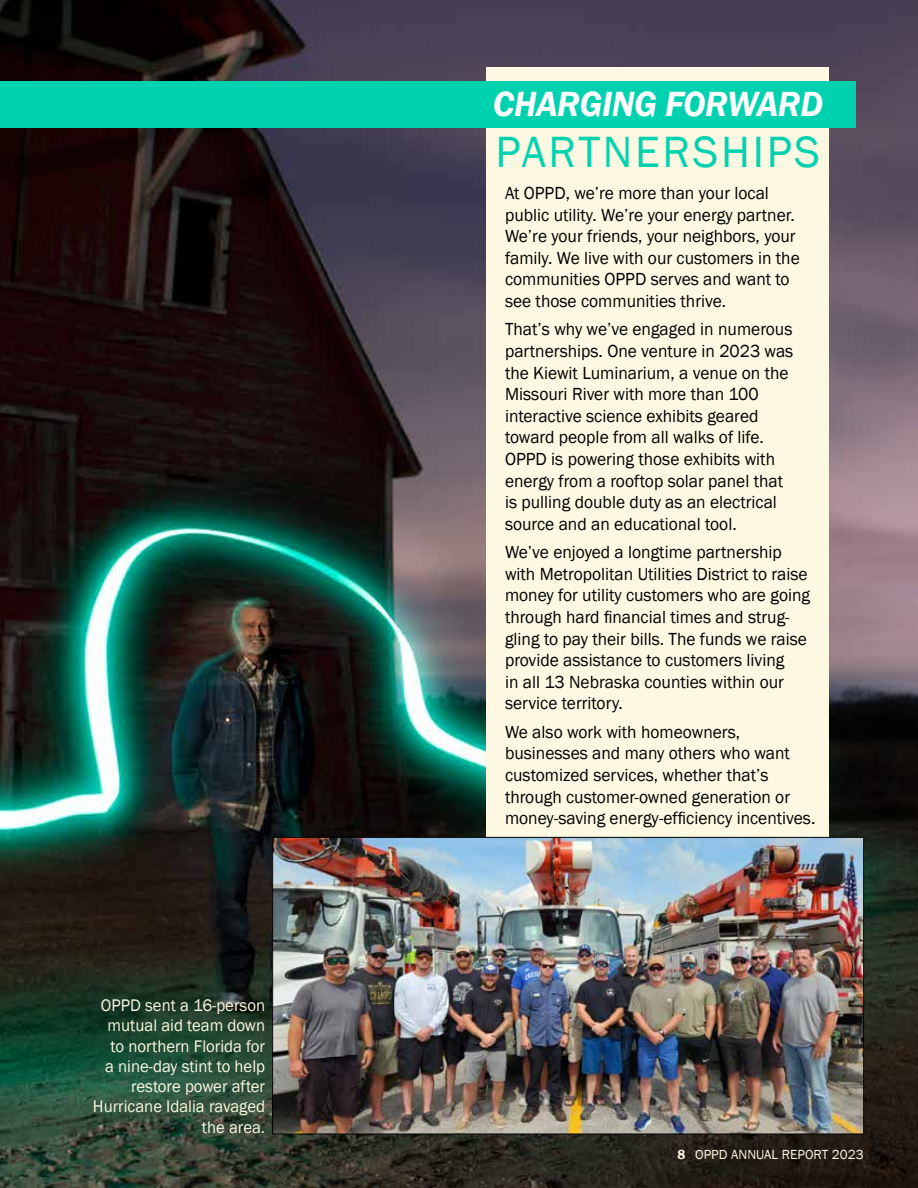
<style>
.page{position:relative;width:918px;height:1188px;background:#fff}
.page>*{position:absolute;margin:0;border:0;box-sizing:border-box;transform-origin:0 0}
.t1{font:45px "Franklin Gothic";letter-spacing:.06em;color:#00d2af}
.t2{font:italic 600 36px "Franklin Gothic";letter-spacing:-.01em;color:#fff}
.t3{font:18px/21.6px "Franklin Gothic";color:#000}
.t4{font:17.25px/20.2px "Franklin Gothic";color:#fcf8e1;text-align:right}
.t5{font:13.5px "Franklin Gothic";color:#fcf8e1}
.s1{font-weight:600}
</style>
<div class="page">
<img style="left:0;top:0;width:918px;height:1188px">
<div style="left:486px;top:68px;width:343px;height:769px;background:#fcf8e1"></div>
<div style="left:0;top:81px;width:855px;height:46px;background:#00d2af"></div>
<img style="left:274px;top:839px;width:588px;height:293px">
<div style="left:272px;top:837px;width:592px;height:297px;border:1px solid #000"></div>
<p class="t4" style="left:93px;top:996px;width:174px">OPPD sent a 16-person mutual aid team down to northern Florida for<br>a nine-day stint to help restore power after<br>Hurricane Idalia ravaged the area.</p>
<h2 class="t2" style="left:493px;top:81px;width:332px">CHARGING FORWARD</h2>
<h1 class="t1" style="left:496px;top:124px;width:326px">PARTNERSHIPS</h1>
<p class="t3" style="left:505px;top:183px;width:296px">At OPPD, we’re more than your local public utility. We’re your energy partner.<br>We’re your friends, your neighbors, your family. We live with our customers in the communities OPPD serves and want to see those communities thrive.</p>
<p class="t3" style="left:505px;top:319px;width:290px">That’s why we’ve engaged in numerous partnerships. One venture in 2023 was the Kiewit Luminarium, a venue on the Missouri River with more than 100 interactive science exhibits geared toward people from all walks of life.<br>OPPD is powering those exhibits with energy from a rooftop solar panel that is pulling double duty as an electrical source and an educational tool.</p>
<p class="t3" style="left:505px;top:542px;width:307px">We’ve enjoyed a longtime partnership with Metropolitan Utilities District to raise money for utility customers who are going through hard financial times and strug&shy;gling to pay their bills. The funds we raise provide assistance to customers living<br>in all 13 Nebraska counties within our service territory.</p>
<p class="t3" style="left:505px;top:721px;width:312px">We also work with homeowners, businesses and many others who want customized services, whether that’s through customer-owned generation or money-saving energy-efficiency incentives.</p>
<p class="t5" style="left:677px;top:1146px;width:188px"><span class="s1">8</span> OPPD ANNUAL REPORT 2023</p>
</div>
